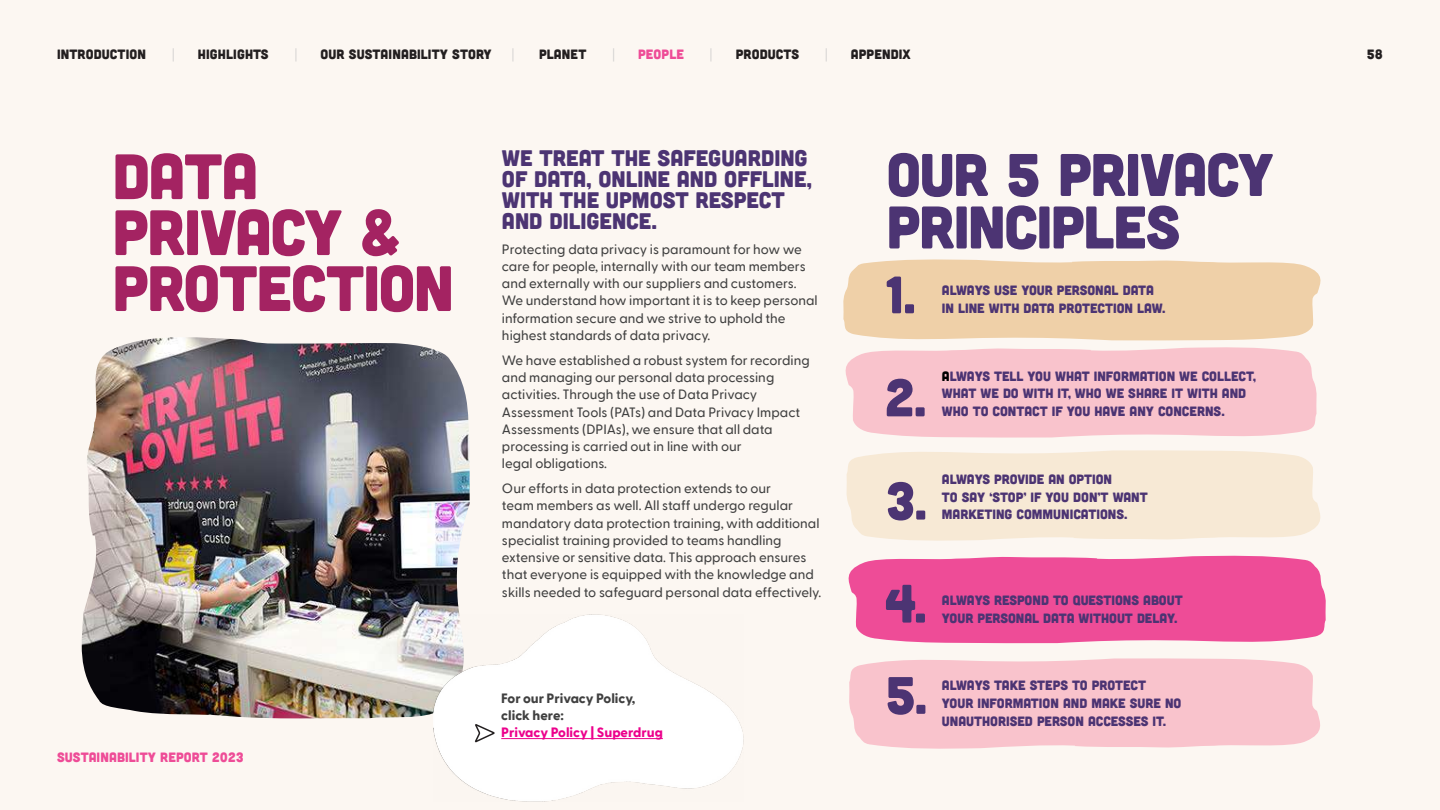
<style>
.page{position:relative;width:1440px;height:810px;background:#fcf7f2}
.page>*{position:absolute;margin:0;border:0;box-sizing:border-box;transform-origin:0 0}
.t1{font:63.9px/55.9px "Cubano";letter-spacing:-.02em;color:#a42362}
.t2{font:60px/52.5px "Cubano";letter-spacing:-.02em;color:#4c3473}
.t3{font:52.5px/103.1px "Cubano";color:#4c3473}
.t4{font:22.5px/21px "Cubano";color:#4c3473}
.t5{font:500 13.5px/17.2px "Greycliff CF";color:#404040}
.t6{font:13.5px/17.9px "Cubano";color:#4c3473}
.t7{font:13.5px "Cubano";letter-spacing:.01em;color:#231f20}
.t8{font:13.5px "Cubano";letter-spacing:.01em;color:#ee4c97}
.t9{font:800 13.5px/17.2px "Greycliff CF";color:#404040}
.t10{font:800 13.5px "Greycliff CF";color:#ec008c}
.t11{font:200 13.5px "Greycliff CF";color:#c8c7c7}
.s1{color:#000}
</style>
<div class="page">
<svg style="left:849px;top:658px;width:471px;height:91px;background:#f9c6ce"></svg>
<svg style="left:848px;top:555px;width:478px;height:89px;background:#ef5a9e"></svg>
<svg style="left:846px;top:450px;width:475px;height:91px;background:#f7ead7"></svg>
<svg style="left:843px;top:259px;width:478px;height:179px;background:#f5cec1"></svg>
<img style="left:81px;top:337px;width:389px;height:381px">
<img style="left:433px;top:615px;width:310px;height:186px">
<hr style="left:501px;top:738px;width:162px;height:1px;background:#ec008c">
<svg style="left:474px;top:723px;width:21px;height:20px"></svg>
<p class="t7" style="left:57px;top:45px;width:91px">INTRODUCTION</p>
<p class="t11" style="left:172px;top:44px;width:5px">|</p>
<p class="t7" style="left:198px;top:45px;width:72px">HIGHLIGHTS</p>
<p class="t11" style="left:294px;top:44px;width:5px">|</p>
<p class="t7" style="left:321px;top:45px;width:173px">OUR SUSTAINABILITY STORY</p>
<p class="t11" style="left:512px;top:44px;width:5px">|</p>
<p class="t7" style="left:539px;top:45px;width:49px">PLANET</p>
<p class="t11" style="left:612px;top:44px;width:5px">|</p>
<p class="t8" style="left:638px;top:45px;width:47px">PEOPLE</p>
<p class="t11" style="left:710px;top:44px;width:5px">|</p>
<p class="t7" style="left:736px;top:45px;width:65px">PRODUCTS</p>
<p class="t11" style="left:825px;top:44px;width:5px">|</p>
<p class="t7" style="left:851px;top:45px;width:61px">APPENDIX</p>
<p class="t7" style="left:1367px;top:45px;width:18px">58</p>
<h1 class="t1" style="left:112px;top:146px;width:343px">DATA<br>PRIVACY &amp;<br>PROTECTION</h1>
<h3 class="t4" style="left:502px;top:147px;width:311px">WE TREAT THE SAFEGUARDING<br>OF DATA, ONLINE AND OFFLINE,<br>WITH THE UPMOST RESPECT<br>AND DILIGENCE.</h3>
<p class="t5" style="left:502px;top:239px;width:317px">Protecting data privacy is paramount for how we care for people, internally with our team members and externally with our suppliers and customers.<br>We understand how important it is to keep personal information secure and we strive to uphold the highest standards of data privacy.</p>
<p class="t5" style="left:502px;top:350px;width:309px">We have established a robust system for recording and managing our personal data processing activities. Through the use of Data Privacy Assessment Tools (PATs) and Data Privacy Impact Assessments (DPIAs), we ensure that all data processing is carried out in line with our<br>legal obligations.</p>
<p class="t5" style="left:502px;top:479px;width:321px">Our efforts in data protection extends to our<br>team members as well. All staff undergo regular mandatory data protection training, with additional specialist training provided to teams handling extensive or sensitive data. This approach ensures that everyone is equipped with the knowledge and skills needed to safeguard personal data effectively.</p>
<p class="t8" style="left:57px;top:749px;width:188px">SUSTAINABILITY REPORT 2023</p>
<p class="t9" style="left:501px;top:689px;width:136px">For our Privacy Policy, click here:</p>
<p class="t10" style="left:501px;top:722px;width:163px">Privacy Policy | Superdrug</p>
<h2 class="t2" style="left:886px;top:146px;width:389px">OUR 5 PRIVACY<br>PRINCIPLES</h2>
<h3 class="t3" style="left:885px;top:241px;width:43px">1.<br>2.<br>3.</h3>
<p class="t6" style="left:942px;top:281px;width:225px">ALWAYS USE YOUR PERSONAL DATA<br>IN LINE WITH DATA PROTECTION LAW.</p>
<p class="t6" style="left:942px;top:366px;width:315px"><span class="s1">A</span>LWAYS TELL YOU WHAT INFORMATION WE COLLECT,<br>WHAT WE DO WITH IT, WHO WE SHARE IT WITH AND<br>WHO TO CONTACT IF YOU HAVE ANY CONCERNS.</p>
<p class="t6" style="left:942px;top:469px;width:207px">ALWAYS PROVIDE AN OPTION<br>TO SAY ‘STOP’ IF YOU DON’T WANT<br>MARKETING COMMUNICATIONS.</p>
<h3 class="t3" style="left:885px;top:556px;width:43px;line-height:91.3px">4.<br>5.</h3>
<p class="t6" style="left:942px;top:590px;width:242px">ALWAYS RESPOND TO QUESTIONS ABOUT<br>YOUR PERSONAL DATA WITHOUT DELAY.</p>
<p class="t6" style="left:942px;top:676px;width:241px">ALWAYS TAKE STEPS TO PROTECT<br>YOUR INFORMATION AND MAKE SURE NO<br>UNAUTHORISED PERSON ACCESSES IT.</p>
</div>
